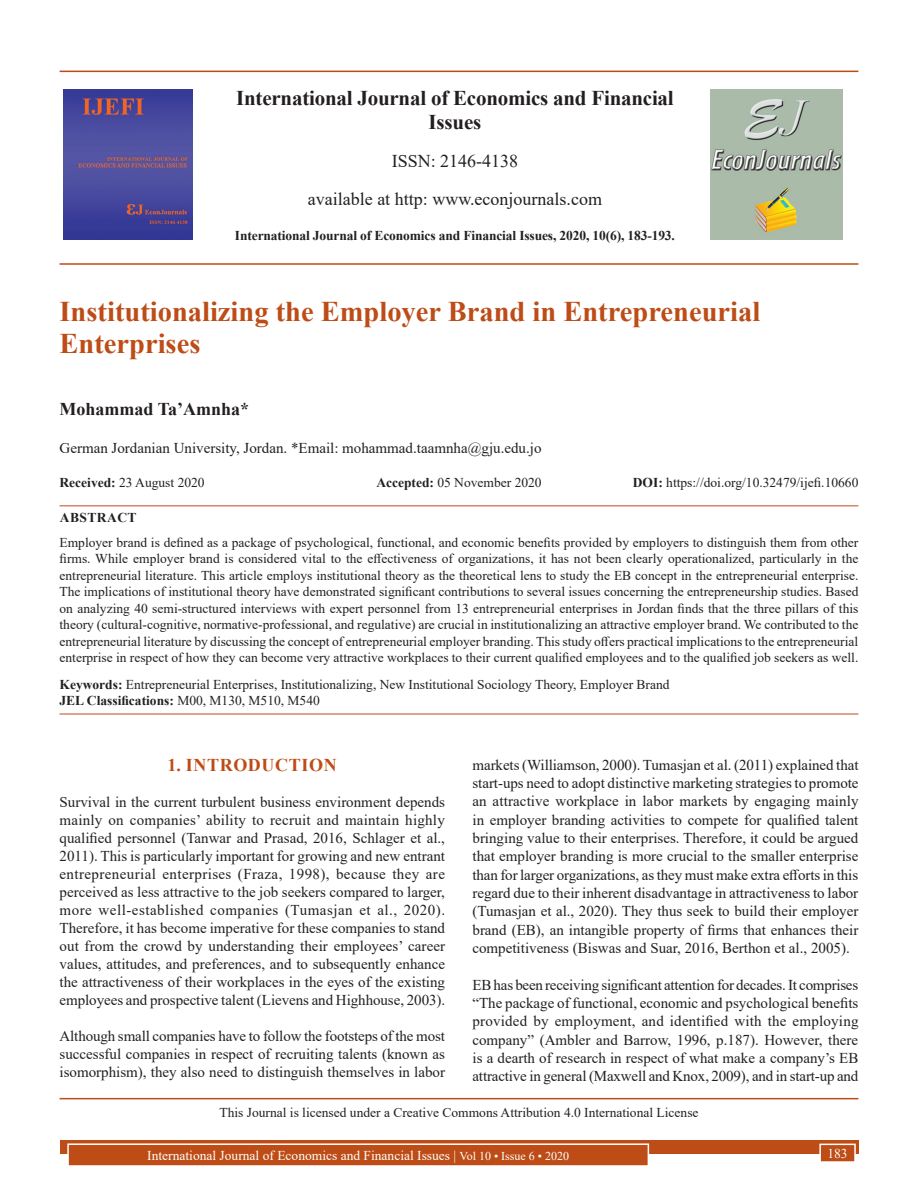
<style>
.page{position:relative;width:918px;height:1188px;background:#fff}
.page>*{position:absolute;margin:0;border:0;box-sizing:border-box;transform-origin:0 0}
.AT{font:700 28.5px/31.5px "Times New Roman";color:#bd4c16}
.Issue_details{font:700 21px/24px "Times New Roman";letter-spacing:-.01em;color:#231f20;text-align:center}
.Issue_details-2{font:18px "Times New Roman";color:#231f20}
.AU{font:700 18px "Times New Roman";color:#231f20}
.t1{font:700 18px "Times New Roman";letter-spacing:.035em;color:#bd4c16}
.TX{font:15px/18.3px "Times New Roman";color:#231f20;text-align:justify}
.AFF{font:15px "Times New Roman";color:#231f20}
.ABS{font:13.5px/16.5px "Times New Roman";color:#231f20;text-align:justify}
.KWD{font:13.5px/16.2px "Times New Roman";color:#231f20}
.HIS{font:13.5px "Times New Roman";color:#231f20}
.CCA{font:13.5px "Times New Roman";color:#231f20}
.Folio{font:13.5px "Times New Roman";color:#fff}
.Issue_details-3{font:700 13.5px "Times New Roman";letter-spacing:-.01em;color:#231f20}
.ABSH{font:700 13.5px "Times New Roman";letter-spacing:.035em;color:#231f20}
.s1{font-weight:700}
.s2{font-size:12px}
</style>
<div class="page">
<hr style="left:60px;top:71px;width:798px;height:1px;background:#bd4c16">
<hr style="left:60px;top:263px;width:798px;height:2px;background:#bd4c16">
<img style="left:64px;top:89px;width:129px;height:151px">
<img style="left:711px;top:89px;width:132px;height:150px">
<div style="left:60px;top:1140px;width:798px;height:13px;background:#bd4c16"></div>
<div style="left:68px;top:1144px;width:580px;height:22px;background:#bd4c16"></div>
<div style="left:67px;top:1143px;width:582px;height:24px;border:2px solid #fff"></div>
<div style="left:820px;top:1144px;width:35px;height:18px;background:#bd4c16"></div>
<div style="left:819px;top:1144px;width:37px;height:19px;border:2px solid #fff"></div>
<hr style="left:60px;top:505px;width:798px;height:1px;background:#bd4c16">
<hr style="left:60px;top:714px;width:798px;height:1px;background:#bd4c16">
<hr style="left:60px;top:1098px;width:798px;height:1px;background:#bd4c16">
<p class="Issue_details" style="left:236px;top:85px;width:439px">International Journal of Economics and Financial<br>Issues</p>
<p class="Issue_details-2" style="left:392px;top:148px;width:128px">ISSN: 2146-4138</p>
<p class="Issue_details-2" style="left:308px;top:186px;width:296px">available at http: www.econjournals.com</p>
<p class="Issue_details-3" style="left:235px;top:226px;width:442px">International Journal of Economics and Financial Issues, 2020, 10(6), 183-193.</p>
<p class="AT" style="left:60px;top:295px;width:702px">Institutionalizing the Employer Brand in Entrepreneurial<br>Enterprises</p>
<p class="AU" style="left:60px;top:396px;width:191px">Mohammad Ta’Amnha*</p>
<p class="AFF" style="left:60px;top:437px;width:483px">German Jordanian University, Jordan. *Email: mohammad.taamnha@gju.edu.jo</p>
<p class="HIS" style="left:60px;top:473px;width:147px"><span class="s1">Received:</span> 23 August 2020</p>
<p class="HIS" style="left:376px;top:473px;width:167px"><span class="s1">Accepted:</span> 05 November 2020</p>
<p class="HIS" style="left:633px;top:473px;width:227px"><span class="s1">DOI:</span> https://doi.org/10.32479/ijefi.10660</p>
<p class="ABSH" style="left:60px;top:507px;width:78px">ABSTRACT</p>
<p class="ABS" style="left:60px;top:534px;width:800px">Employer brand is defined as a package of psychological, functional, and economic benefits provided by employers to distinguish them from other firms. While employer brand is considered vital to the effectiveness of organizations, it has not been clearly operationalized, particularly in the entrepreneurial literature. This article employs institutional theory as the theoretical lens to study the EB concept in the entrepreneurial enterprise.<br>The implications of institutional theory have demonstrated significant contributions to several issues concerning the entrepreneurship studies. Based on analyzing 40 semi-structured interviews with expert personnel from 13 entrepreneurial enterprises in Jordan finds that the three pillars of this theory (cultural-cognitive, normative-professional, and regulative) are crucial in institutionalizing an attractive employer brand. We contributed to the entrepreneurial literature by discussing the concept of entrepreneurial employer branding. This study offers practical implications to the entrepreneurial enterprise in respect of how they can become very attractive workplaces to their current qualified employees and to the qualified job seekers as well.</p>
<p class="KWD" style="left:60px;top:676px;width:612px"><span class="s1">Keywords:</span> Entrepreneurial Enterprises, Institutionalizing, New Institutional Sociology Theory, Employer Brand<br><span class="s1">JEL Classifications:</span> M00, M130, M510, M540</p>
<p class="TX" style="left:472px;top:755px;width:388px">markets (Williamson, 2000). Tumasjan et al. (2011) explained that start-ups need to adopt distinctive marketing strategies to promote an attractive workplace in labor markets by engaging mainly in employer branding activities to compete for qualified talent bringing value to their enterprises. Therefore, it could be argued that employer branding is more crucial to the smaller enterprise than for larger organizations, as they must make extra efforts in this regard due to their inherent disadvantage in attractiveness to labor (Tumasjan et al., 2020). They thus seek to build their employer brand (EB), an intangible property of firms that enhances their competitiveness (Biswas and Suar, 2016, Berthon et al., 2005).</p>
<p class="TX" style="left:472px;top:975px;width:388px">EB has been receiving significant attention for decades. It comprises “The package of functional, economic and psychological benefits provided by employment, and identified with the employing company” (Ambler and Barrow, 1996, p.187). However, there is a dearth of research in respect of what make a company’s EB attractive in general (Maxwell and Knox, 2009), and in start-up and</p>
<p class="CCA" style="left:219px;top:1103px;width:481px">This Journal is licensed under a Creative Commons Attribution 4.0 International License</p>
<h1 class="t1" style="left:168px;top:752px;width:171px">1. INTRODUCTION</h1>
<p class="TX" style="left:60px;top:793px;width:387px">Survival in the current turbulent business environment depends mainly on companies’ ability to recruit and maintain highly qualified personnel (Tanwar and Prasad, 2016, Schlager et al., 2011). This is particularly important for growing and new entrant entrepreneurial enterprises (Fraza, 1998), because they are perceived as less attractive to the job seekers compared to larger, more well-established companies (Tumasjan et al., 2020).<br>Therefore, it has become imperative for these companies to stand out from the crowd by understanding their employees’ career values, attitudes, and preferences, and to subsequently enhance the attractiveness of their workplaces in the eyes of the existing employees and prospective talent (Lievens and Highhouse, 2003).</p>
<p class="TX" style="left:60px;top:1027px;width:387px">Although small companies have to follow the footsteps of the most successful companies in respect of recruiting talents (known as isomorphism), they also need to distinguish themselves in labor</p>
<p class="Folio" style="left:147px;top:1146px;width:423px">International Journal of Economics and Financial Issues | <span class="s2">Vol 10 • Issue 6 • 2020</span></p>
<p class="Folio" style="left:827px;top:1144px;width:22px">183</p>
</div>
